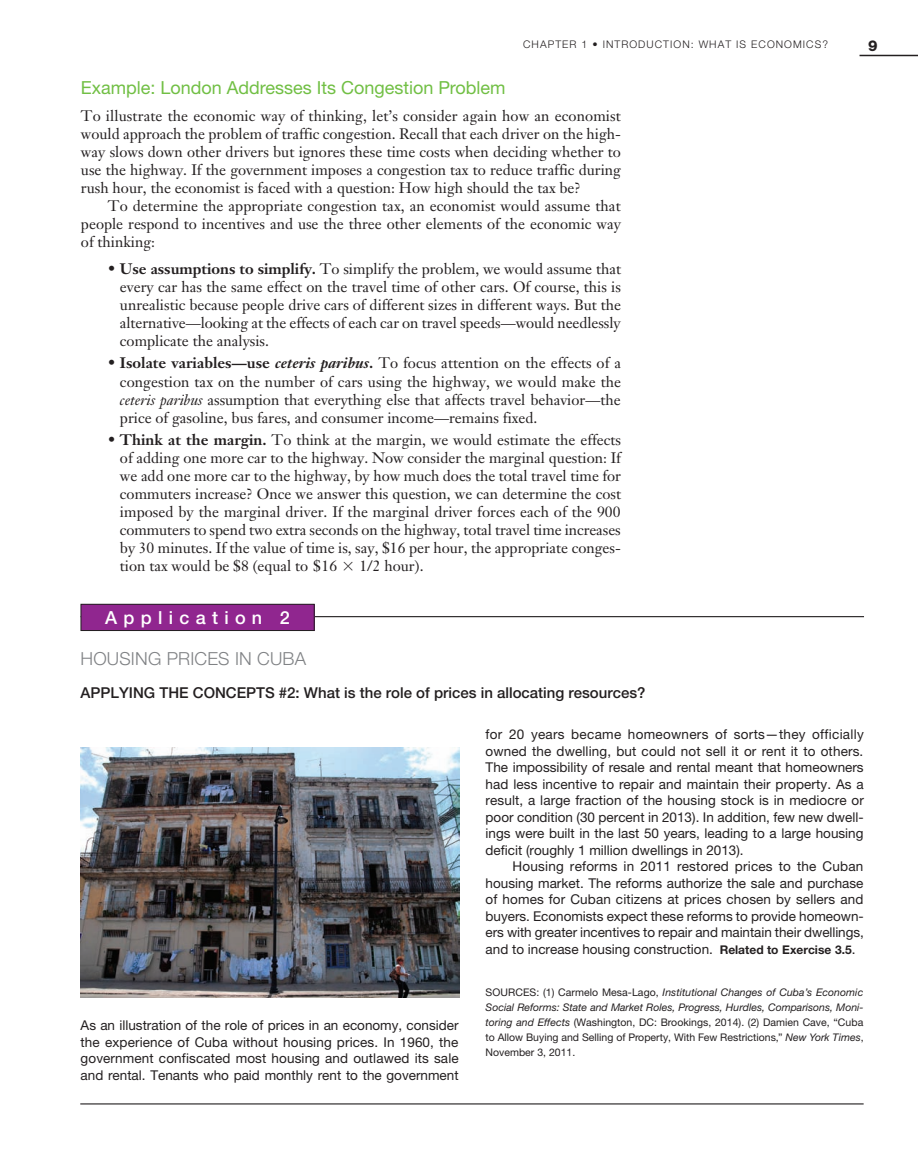
<style>
.page{position:relative;width:918px;height:1175px;background:#fff}
.page>*{position:absolute;margin:0;border:0;box-sizing:border-box;transform-origin:0 0}
.t1{font:18px "Helvetica Neue LTW1 G";color:#71bf44}
.t2{font:300 18px "Helvetica Neue LTW1 G";letter-spacing:.01em;color:#808285}
.t3{font:500 18px "Helvetica Neue LTW1 G";letter-spacing:.35em;color:#fff}
.t4{font:15px/18px "Janson Text LT Pro";color:#231f20;text-align:justify}
.t5{font:500 15px "Helvetica Neue LTW1 G";color:#231f20}
.t6{font:800 15px "Helvetica Neue LTW1 G";color:#231f20}
.t7{font:13.5px/16.5px "Helvetica Neue LTW1 G";color:#231f20;text-align:justify}
.t8{font:13.5px "Helvetica Neue LTW1 G";letter-spacing:.02em;color:#231f20}
.t9{font:10.5px/15px "Helvetica Neue LTW1 G";color:#231f20;text-align:justify}
.t10{font:300 10.5px "Helvetica Neue LTW1 G";letter-spacing:.1em;color:#231f20}
.s1{font-weight:700}
.s2{font-weight:700;font-style:italic}
.s3{font-style:italic}
.s4{font-family:"Pearson MATHPRO02"}
.s5{font-weight:700;font-size:12px}
</style>
<div class="page">
<hr style="left:859px;top:55px;width:59px;height:1px;background:#231f20">
<img style="left:81px;top:748px;width:378px;height:249px">
<hr style="left:81px;top:616px;width:783px;height:1px;background:#231f20">
<svg style="left:80px;top:603px;width:235px;height:28px;background:#8a2b89"></svg>
<hr style="left:80px;top:1103px;width:784px;height:1px;background:#231f20">
<p class="t10" style="left:523px;top:38px;width:306px">CHAPTER 1 • INTRODUCTION: WHAT IS ECONOMICS?</p>
<p class="t6" style="left:868px;top:37px;width:11px">9</p>
<p class="t1" style="left:81px;top:76px;width:426px">Example: London Addresses Its Congestion Problem</p>
<p class="t4" style="left:81px;top:107px;width:541px">To illustrate the economic way of thinking, let’s consider again how an economist</p>
<p class="t4" style="left:81px;top:125px;width:541px">would approach the problem of traffic congestion. Recall that each driver on the high-</p>
<p class="t4" style="left:81px;top:143px;width:541px">way slows down other drivers but ignores these time costs when deciding whether to</p>
<p class="t4" style="left:81px;top:161px;width:542px">use the highway. If the government imposes a congestion tax to reduce traffic during</p>
<p class="t4" style="left:81px;top:179px;width:501px">rush hour, the economist is faced with a question: How high should the tax be?</p>
<p class="t4" style="left:108px;top:197px;width:514px">To determine the appropriate congestion tax, an economist would assume that</p>
<p class="t4" style="left:81px;top:215px;width:541px">people respond to incentives and use the three other elements of the economic way</p>
<p class="t4" style="left:81px;top:233px;width:76px">of thinking:</p>
<p class="t4" style="left:120px;top:260px;width:503px;text-indent:-12px">• <span class="s1">Use assumptions to simplify.</span> To simplify the problem, we would assume that every car has the same effect on the travel time of other cars. Of course, this is unrealistic because people drive cars of different sizes in different ways. But the alternative—looking at the effects of each car on travel speeds—would needlessly complicate the analysis.</p>
<p class="t4" style="left:120px;top:354px;width:503px;text-indent:-12px">• <span class="s1">Isolate variables—use</span> <span class="s2">ceteris paribus</span><span class="s1">.</span> To focus attention on the effects of a congestion tax on the number of cars using the highway, we would make the <span class="s3">ceteris paribus</span> assumption that everything else that affects travel behavior—the price of gasoline, bus fares, and consumer income—remains fixed.</p>
<p class="t4" style="left:120px;top:431px;width:503px;text-indent:-12px">• <span class="s1">Think at the margin.</span> To think at the margin, we would estimate the effects of adding one more car to the highway. Now consider the marginal question: If we add one more car to the highway, by how much does the total travel time for commuters increase? Once we answer this question, we can determine the cost imposed by the marginal driver. If the marginal driver forces each of the 900 commuters to spend two extra seconds on the highway, total travel time increases by 30 minutes. If the value of time is, say, $16 per hour, the appropriate conges&shy;tion tax would be $8 (equal to $16 <span class="s4">*</span> 1/2 hour).</p>
<p class="t3" style="left:105px;top:606px;width:186px">Application 2</p>
<p class="t2" style="left:81px;top:647px;width:12px">HOUSI</p>
<p class="t2" style="left:135px;top:647px;width:66px">NG PRICES</p>
<p class="t2" style="left:235px;top:647px;width:48px">IN CUBA</p>
<p class="t5" style="left:81px;top:683px;width:21px">Appl</p>
<p class="t5" style="left:119px;top:683px;width:97px">ying the Conc</p>
<p class="t5" style="left:237px;top:683px;width:410px">epts #2: What is the role of prices in allocating resources?</p>
<p class="t8" style="left:486px;top:726px;width:380px">for 20 years became homeowners of sorts—they officially</p>
<p class="t7" style="left:486px;top:742px;width:379px">owned the dwelling, but could not sell it or rent it to others.</p>
<p class="t7" style="left:486px;top:759px;width:380px">The impossibility of resale and rental meant that homeowners</p>
<p class="t7" style="left:486px;top:775px;width:380px">had less incentive to repair and maintain their property. As a</p>
<p class="t7" style="left:486px;top:792px;width:380px">result, a large fraction of the housing stock is in mediocre or</p>
<p class="t7" style="left:486px;top:808px;width:379px">poor condition (30 percent in 2013). In addition, few new dwell-</p>
<p class="t7" style="left:486px;top:825px;width:379px">ings were built in the last 50 years, leading to a large housing</p>
<p class="t7" style="left:486px;top:841px;width:260px">deficit (roughly 1 million dwellings in 2013).</p>
<p class="t7" style="left:513px;top:858px;width:352px">Housing reforms in 2011 restored prices to the Cuban</p>
<p class="t7" style="left:486px;top:874px;width:379px">housing market. The reforms authorize the sale and purchase</p>
<p class="t7" style="left:486px;top:891px;width:379px">of homes for Cuban citizens at prices chosen by sellers and</p>
<p class="t7" style="left:486px;top:907px;width:380px">buyers. Economists expect these reforms to provide homeown-</p>
<p class="t7" style="left:486px;top:924px;width:380px">ers with greater incentives to repair and maintain their dwellings,</p>
<p class="t7" style="left:486px;top:940px;width:371px">and to increase housing construction. <span class="s5">Related to Exercise 3.5</span>.</p>
<p class="t9" style="left:486px;top:984px;width:380px">SOURCES: (1) Carmelo Mesa-Lago, <span class="s3">Institutional Changes of Cuba’s Economic Social Reforms: State and Market Roles, Progress, Hurdles, Comparisons, Moni&shy;toring and Effects</span> (Washington, DC: Brookings, 2014). (2) Damien Cave, “Cuba to Allow Buying and Selling of Property, With Few Restrictions,” <span class="s3">New York Times</span>, November 3, 2011.</p>
<p class="t7" style="left:81px;top:1017px;width:380px">As an illustration of the role of prices in an economy, consider the experience of Cuba without housing prices. In 1960, the government confiscated most housing and outlawed its sale and rental. Tenants who paid monthly rent to the government</p>
</div>
